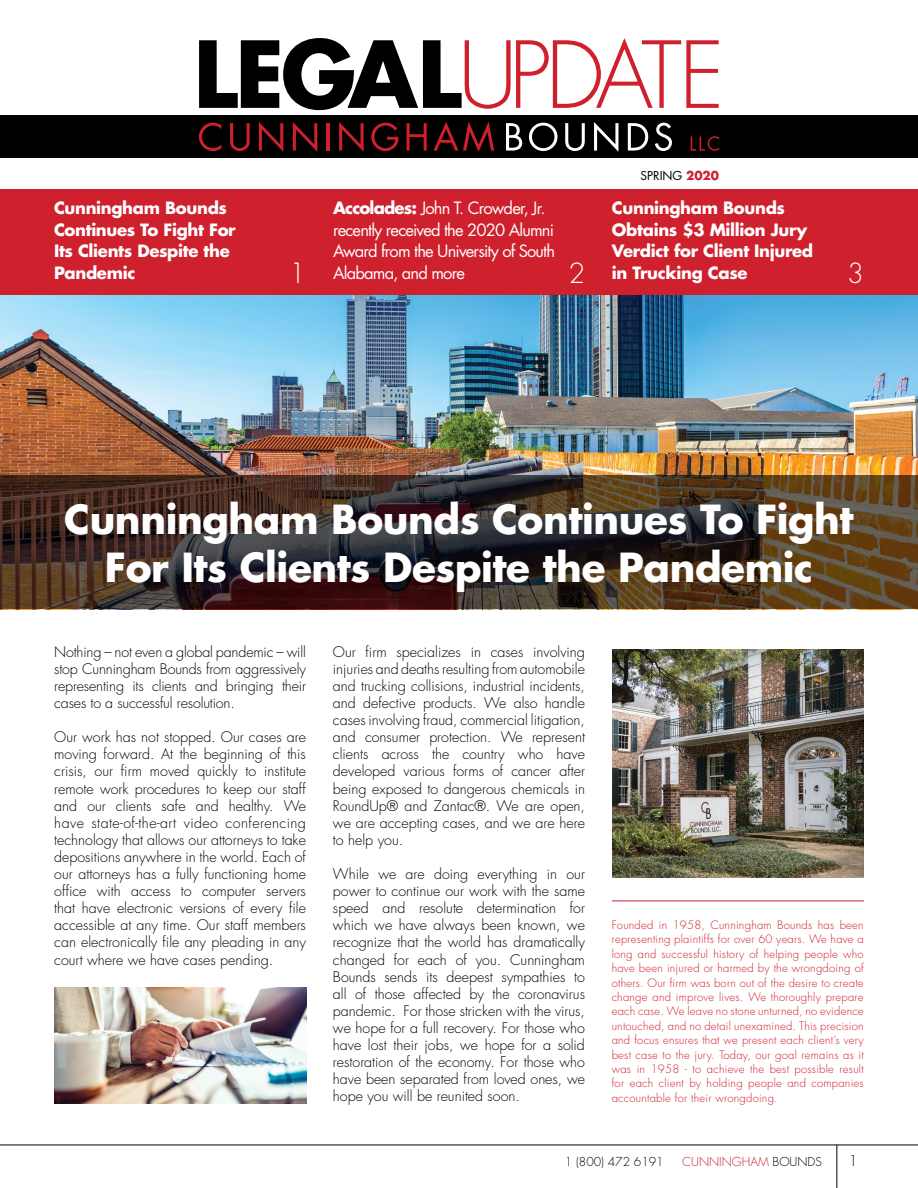
<style>
.page{position:relative;width:918px;height:1188px;background:#fff}
.page>*{position:absolute;margin:0;border:0;box-sizing:border-box;transform-origin:0 0}
.t1{font:700 39px/48px "Futura Std";letter-spacing:-.01em;color:#fff;text-align:center}
.t2{font:300 27px "Futura Std";color:#fff}
.t3{font:700 16.5px/21.6px "Futura Std";letter-spacing:-.02em;color:#fff}
.t4{font:16.5px/21.6px "Futura Std";letter-spacing:-.05em;color:#fff}
.t5{font:300 14.25px/17.1px "Futura Std";color:#000;text-align:justify}
.t6{font:300 12px "Futura Std";color:#cf202e}
.t7{font:300 12px "Futura Std";color:#000}
.t8{font:12px "Futura Std";color:#000}
.t9{font:300 11.25px/14.4px "Futura Std";letter-spacing:.02em;color:#cf202e;text-align:justify}
.s1{font-weight:700;color:#cf202e}
.s2{font-weight:700}
.s3{font-weight:300;font-size:27px}
.s4{color:#000}
</style>
<div class="page">
<img style="left:0;top:294px;width:918px;height:181px">
<svg style="left:0;top:475px;width:918px;height:134px;background:#402e24"></svg>
<div style="left:0;top:97px;width:918px;height:78px;background:#000"></div>
<hr style="left:0;top:1145px;width:918px;height:1px;background:#000">
<hr style="left:837px;top:1145px;width:1px;height:43px;background:#000">
<div style="left:0;top:184px;width:918px;height:110px;background:#cf202e"></div>
<div style="left:0;top:0;width:918px;height:114px;background:#fff"></div>
<div style="left:0;top:158px;width:918px;height:30px;background:#fff"></div>
<svg style="left:199px;top:38px;width:520px;height:72px"></svg>
<svg style="left:506px;top:123px;width:16px;height:28px"></svg>
<svg style="left:529px;top:123px;width:29px;height:28px"></svg>
<svg style="left:565px;top:123px;width:20px;height:28px"></svg>
<svg style="left:594px;top:122px;width:24px;height:30px"></svg>
<svg style="left:628px;top:123px;width:20px;height:28px"></svg>
<svg style="left:655px;top:123px;width:17px;height:28px"></svg>
<svg style="left:199px;top:123px;width:22px;height:28px"></svg>
<svg style="left:230px;top:123px;width:20px;height:28px"></svg>
<svg style="left:259px;top:122px;width:24px;height:30px"></svg>
<svg style="left:293px;top:122px;width:24px;height:30px"></svg>
<hr style="left:327px;top:123px;width:3px;height:28px;background:#cf202e">
<svg style="left:339px;top:122px;width:25px;height:30px"></svg>
<svg style="left:371px;top:123px;width:28px;height:28px"></svg>
<svg style="left:407px;top:123px;width:20px;height:28px"></svg>
<svg style="left:433px;top:122px;width:61px;height:30px"></svg>
<svg style="left:691px;top:136px;width:28px;height:15px"></svg>
<hr style="left:612px;top:901px;width:252px;height:1px;background:#cf202e">
<img style="left:612px;top:649px;width:252px;height:229px">
<img style="left:54px;top:987px;width:252px;height:116px">
<p class="t8" style="left:641px;top:168px;width:80px">SPRING <span class="s1">2020</span></p>
<p class="t3" style="left:54px;top:197px;width:183px">Cunningham Bounds<br>Continues To Fight For<br>Its Clients Despite the<br>Pandemic</p>
<p class="t4" style="left:333px;top:197px;width:223px"><span class="s2">Accolades:</span> John T. Crowder, Jr. recently received the 2020 Alumni<br>Award from the University of South<br>Alabama, and more</p>
<p class="t3" style="left:612px;top:197px;width:203px">Cunningham Bounds<br>Obtains $3 Million Jury<br>Verdict for Client Injured</p>
<h2 class="t2" style="left:289px;top:256px;width:18px">1</h2>
<p class="t3" style="left:569px;top:262px;width:181px"><span class="s3">2</span> in Trucking Case</p>
<h2 class="t2" style="left:847px;top:256px;width:18px">3</h2>
<h1 class="t1" style="left:64px;top:495px;width:791px">Cunningham Bounds Continues To Fight<br>For Its Clients Despite the Pandemic</h1>
<p class="t5" style="left:54px;top:643px;width:253px">Nothing – not even a global pandemic – will stop Cunningham Bounds from aggressively representing its clients and bringing their cases to a successful resolution.</p>
<p class="t5" style="left:54px;top:729px;width:253px">Our work has not stopped. Our cases are moving forward. At the beginning of this crisis, our firm moved quickly to institute remote work procedures to keep our staff and our clients safe and healthy. We have state-of-the-art video conferencing technology that allows our attorneys to take depositions anywhere in the world. Each of our attorneys has a fully functioning home office with access to computer servers that have electronic versions of every file accessible at any time. Our staff members can electronically file any pleading in any court where we have cases pending.</p>
<p class="t5" style="left:333px;top:643px;width:254px">Our firm specializes in cases involving injuries and deaths resulting from automobile and trucking collisions, industrial incidents, and defective products. We also handle cases involving fraud, commercial litigation, and consumer protection. We represent clients across the country who have developed various forms of cancer after being exposed to dangerous chemicals in RoundUp® and Zantac®. We are open, we are accepting cases, and we are here to help you.</p>
<p class="t5" style="left:333px;top:866px;width:254px">While we are doing everything in our power to continue our work with the same speed and resolute determination for which we have always been known, we recognize that the world has dramatically changed for each of you. Cunningham Bounds sends its deepest sympathies to all of those affected by the coronavirus pandemic. For those stricken with the virus, we hope for a full recovery. For those who have lost their jobs, we hope for a solid restoration of the economy. For those who have been separated from loved ones, we hope you will be reunited soon.</p>
<p class="t9" style="left:612px;top:918px;width:254px">Founded in 1958, Cunningham Bounds has been representing plaintiffs for over 60 years. We have a long and successful history of helping people who have been injured or harmed by the wrongdoing of others. Our firm was born out of the desire to create change and improve lives. We thoroughly prepare each case. We leave no stone unturned, no evidence untouched, and no detail unexamined. This precision and focus ensures that we present each client’s very best case to the jury. Today, our goal remains as it was in 1958 - to achieve the best possible result for each client by holding people and companies accountable for their wrongdoing.</p>
<p class="t7" style="left:565px;top:1154px;width:100px">1 (800) 472 6191</p>
<p class="t6" style="left:682px;top:1154px;width:141px">CUNNINGHAM <span class="s4">BOUNDS</span></p>
<p class="t5" style="left:849px;top:1153px;width:10px">1</p>
</div>
